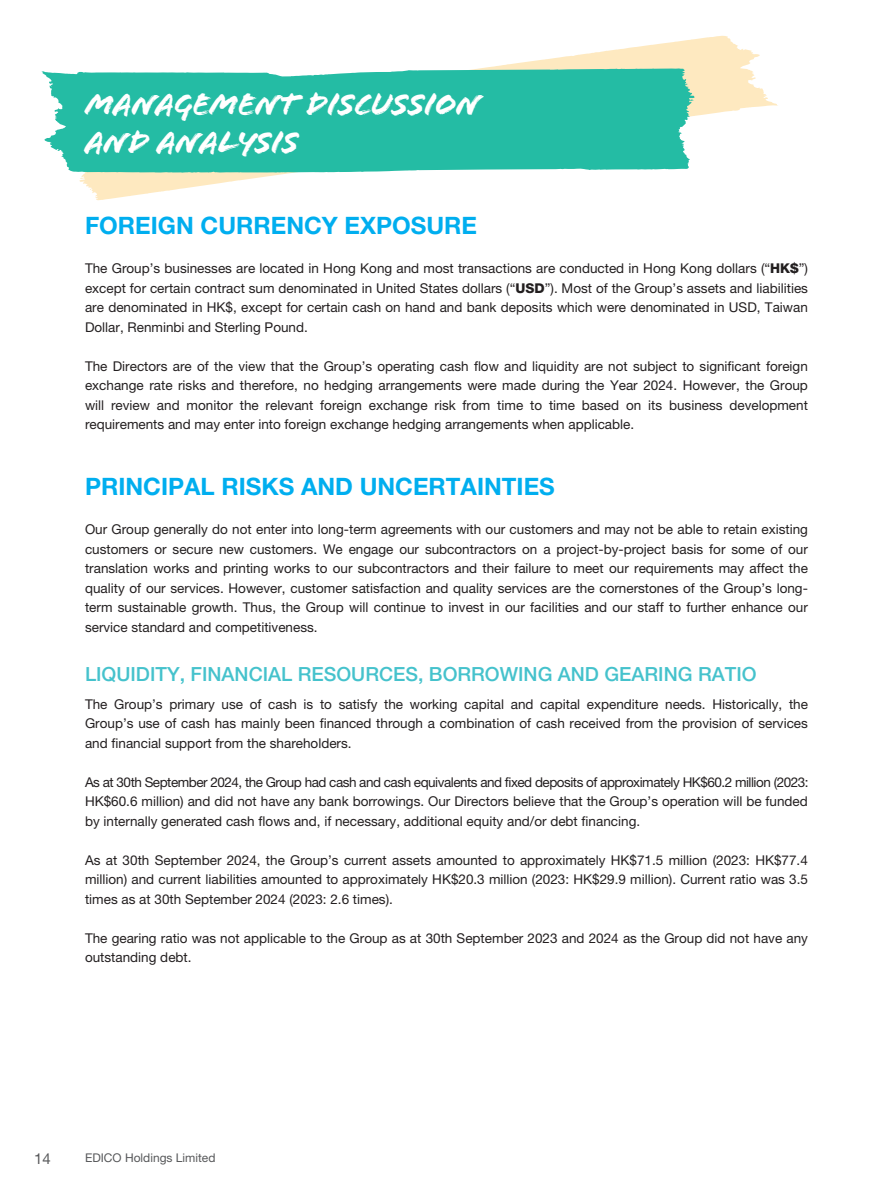
<style>
.page{position:relative;width:893px;height:1191px;background:#fff}
.page>*{position:absolute;margin:0;border:0;box-sizing:border-box;transform-origin:0 0}
.t1{font:33px/37.5px "Flood Std";letter-spacing:-.02em;color:#fff}
.t2{font:700 24px "Helvetica Neue LT Std";color:#00aeef}
.t3{font:500 19.5px "Helvetica Neue LT Std";color:#45c2cc}
.t4{font:15px "Helvetica Neue LT Std";color:#57585a}
.t5{font:13.5px/19.5px "Helvetica Neue LT Std";color:#231f20;text-align:justify}
.t6{font:12px "Helvetica Neue LT Std";color:#57585a}
.s1{font-weight:800}
</style>
<div class="page">
<svg style="left:79px;top:36px;width:699px;height:164px"></svg>
<svg style="left:42px;top:68px;width:653px;height:105px;background:#37c1ab"></svg>
<h1 class="t1" style="left:85px;top:86px;width:397px">Management Discussion and Analysis</h1>
<h2 class="t2" style="left:85px;top:211px;width:394px">FOREIGN CURRENCY EXPOSURE</h2>
<p class="t5" style="left:85px;top:258px;width:724px">The Group’s businesses are located in Hong Kong and most transactions are conducted in Hong Kong dollars (“<span class="s1">HK$</span>”) except for certain contract sum denominated in United States dollars (“<span class="s1">USD</span>”). Most of the Group’s assets and liabilities are denominated in HK$, except for certain cash on hand and bank deposits which were denominated in USD, Taiwan Dollar, Renminbi and Sterling Pound.</p>
<p class="t5" style="left:85px;top:356px;width:724px">The Directors are of the view that the Group’s operating cash flow and liquidity are not subject to significant foreign exchange rate risks and therefore, no hedging arrangements were made during the Year 2024. However, the Group will review and monitor the relevant foreign exchange risk from time to time based on its business development requirements and may enter into foreign exchange hedging arrangements when applicable.</p>
<h2 class="t2" style="left:85px;top:472px;width:471px">PRINCIPAL RISKS AND UNCERTAINTIES</h2>
<p class="t5" style="left:85px;top:519px;width:724px">Our Group generally do not enter into long-term agreements with our customers and may not be able to retain existing customers or secure new customers. We engage our subcontractors on a project-by-project basis for some of our translation works and printing works to our subcontractors and their failure to meet our requirements may affect the quality of our services. However, customer satisfaction and quality services are the cornerstones of the Group’s long&shy;term sustainable growth. Thus, the Group will continue to invest in our facilities and our staff to further enhance our service standard and competitiveness.</p>
<h3 class="t3" style="left:85px;top:662px;width:673px">LIQUIDITY, FINANCIAL RESOURCES, BORROWING AND GEARING RATIO</h3>
<p class="t5" style="left:85px;top:694px;width:724px">The Group’s primary use of cash is to satisfy the working capital and capital expenditure needs. Historically, the Group’s use of cash has mainly been financed through a combination of cash received from the provision of services and financial support from the shareholders.</p>
<p class="t5" style="left:85px;top:772px;width:725px">As at 30th September 2024, the Group had cash and cash equivalents and fixed deposits of approximately HK$60.2 million (2023:<br>HK$60.6 million) and did not have any bank borrowings. Our Directors believe that the Group’s operation will be funded by internally generated cash flows and, if necessary, additional equity and/or debt financing.</p>
<p class="t5" style="left:85px;top:850px;width:724px">As at 30th September 2024, the Group’s current assets amounted to approximately HK$71.5 million (2023: HK$77.4 million) and current liabilities amounted to approximately HK$20.3 million (2023: HK$29.9 million). Current ratio was 3.5 times as at 30th September 2024 (2023: 2.6 times).</p>
<p class="t5" style="left:85px;top:928px;width:724px">The gearing ratio was not applicable to the Group as at 30th September 2023 and 2024 as the Group did not have any outstanding debt.</p>
<p class="t4" style="left:34px;top:1149px;width:18px">14</p>
<p class="t6" style="left:85px;top:1151px;width:132px">EDICO Holdings Limited</p>
</div>
